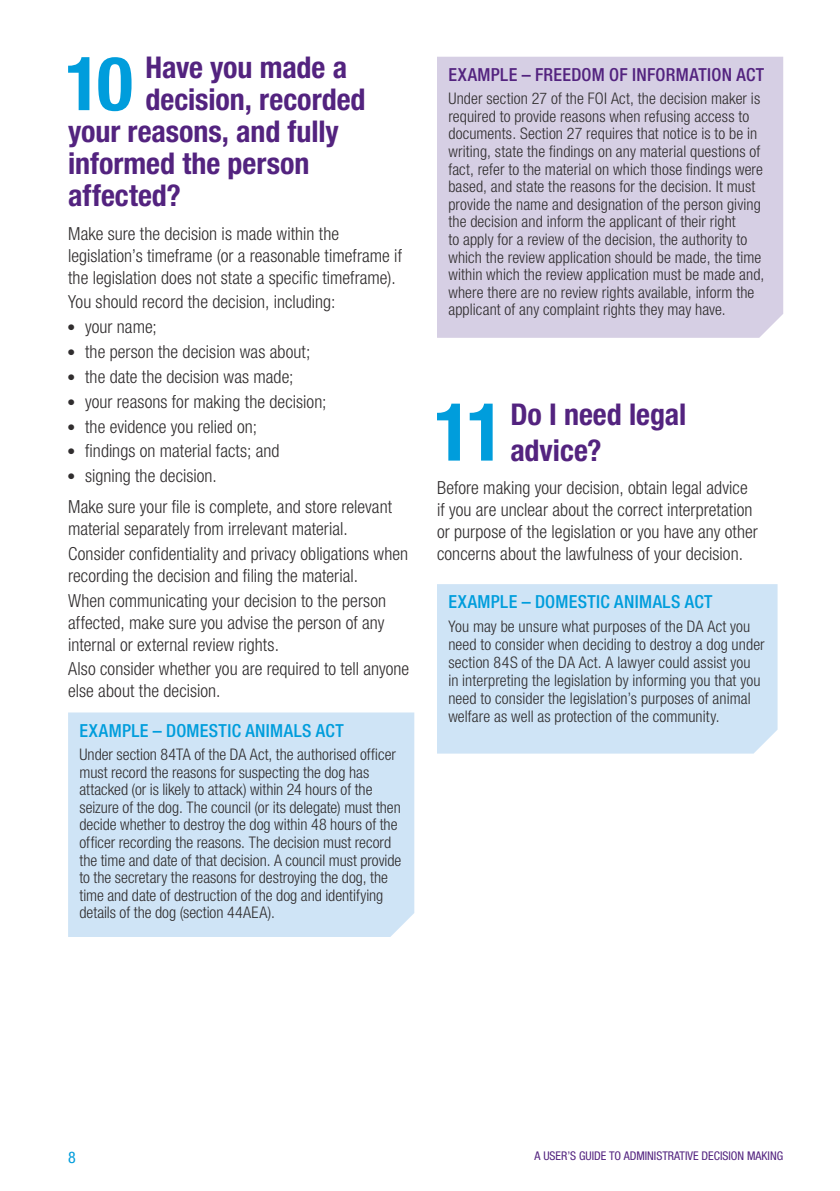
<style>
.page{position:relative;width:840px;height:1191px;background:#fff}
.page>*{position:absolute;margin:0;border:0;box-sizing:border-box;transform-origin:0 0}
.t1{font:700 condensed 80.4px "Helvetica Neue LT Std";color:#009ddc}
.t2{font:700 condensed 74.8px "Helvetica Neue LT Std";color:#009ddc}
.t3{font:700 condensed 30px/36px "Helvetica Neue LT Std";color:#53237f}
.t4{font:300 condensed 18px/22px "Helvetica Neue LT Std";letter-spacing:.005em;color:#302d2e}
.t5{font:500 condensed 18px "Helvetica Neue LT Std";letter-spacing:.02em;color:#009ddc}
.t6{font:500 condensed 18px "Helvetica Neue LT Std";letter-spacing:.015em;color:#53237f}
.t7{font:300 condensed 16px/17.6px "Helvetica Neue LT Std";letter-spacing:.005em;color:#302d2e}
.t8{font:condensed 16px "Helvetica Neue LT Std";color:#009ddc}
.t9{font:condensed 12px "Helvetica Neue LT Std";color:#53237f}
</style>
<div class="page">
<div style="left:68px;top:712px;width:346px;height:225px;background:#cfe4f6"></div>
<div style="left:437px;top:57px;width:345px;height:281px;background:#d6cfe4"></div>
<div style="left:437px;top:584px;width:340px;height:169px;background:#cfe4f6"></div>
<h2 class="t2" style="left:65px;top:38px;width:69px">10</h2>
<h3 class="t3" style="left:145px;top:49px;width:203px">Have you made a</h3>
<h3 class="t3" style="left:145px;top:81px;width:221px">decision, recorded</h3>
<h3 class="t3" style="left:68px;top:113px;width:272px">your reasons, and fully</h3>
<h3 class="t3" style="left:68px;top:145px;width:243px">informed the person</h3>
<h3 class="t3" style="left:68px;top:177px;width:114px">affected?</h3>
<p class="t4" style="left:68px;top:222px;width:335px">Make sure the decision is made within the legislation’s timeframe (or a reasonable timeframe if the legislation does not state a specific timeframe).</p>
<p class="t4" style="left:68px;top:291px;width:268px">You should record the decision, including:</p>
<p class="t4" style="left:68px;top:316px;width:90px">● your name;</p>
<p class="t4" style="left:68px;top:340px;width:244px">● the person the decision was about;</p>
<p class="t4" style="left:68px;top:365px;width:227px">● the date the decision was made;</p>
<p class="t4" style="left:68px;top:390px;width:260px">● your reasons for making the decision;</p>
<p class="t4" style="left:68px;top:415px;width:190px">● the evidence you relied on;</p>
<p class="t4" style="left:68px;top:440px;width:213px">● findings on material facts; and</p>
<p class="t4" style="left:68px;top:460px;width:325px;line-height:30.6px">● signing the decision.<br>Make sure your file is complete, and store relevant</p>
<p class="t4" style="left:68px;top:516px;width:341px;line-height:24.8px">material separately from irrelevant material.<br>Consider confidentiality and privacy obligations when</p>
<p class="t4" style="left:68px;top:563px;width:319px;line-height:24.8px">recording the decision and filing the material.<br>When communicating your decision to the person</p>
<p class="t4" style="left:68px;top:611px;width:318px">affected, make sure you advise the person of any internal or external review rights.</p>
<p class="t4" style="left:68px;top:658px;width:342px">Also consider whether you are required to tell anyone else about the decision.</p>
<p class="t5" style="left:79px;top:719px;width:265px">EXAMPLE – DOMESTIC ANIMALS ACT</p>
<p class="t7" style="left:79px;top:745px;width:323px">Under section 84TA of the DA Act, the authorised officer must record the reasons for suspecting the dog has attacked (or is likely to attack) within 24 hours of the seizure of the dog. The council (or its delegate) must then decide whether to destroy the dog within 48 hours of the officer recording the reasons. The decision must record the time and date of that decision. A council must provide to the secretary the reasons for destroying the dog, the time and date of destruction of the dog and identifying details of the dog (section 44AEA).</p>
<p class="t6" style="left:448px;top:64px;width:317px">EXAMPLE – FREEDOM OF INFORMATION ACT</p>
<p class="t7" style="left:448px;top:90px;width:317px">Under section 27 of the FOI Act, the decision maker is required to provide reasons when refusing access to documents. Section 27 requires that notice is to be in writing, state the findings on any material questions of fact, refer to the material on which those findings were based, and state the reasons for the decision. It must provide the name and designation of the person giving the decision and inform the applicant of their right<br>to apply for a review of the decision, the authority to which the review application should be made, the time within which the review application must be made and, where there are no review rights available, inform the applicant of any complaint rights they may have.</p>
<h1 class="t1" style="left:433px;top:383px;width:73px">11</h1>
<h3 class="t3" style="left:510px;top:395px;width:177px">Do I need legal advice?</h3>
<p class="t4" style="left:437px;top:476px;width:322px">Before making your decision, obtain legal advice if you are unclear about the correct interpretation or purpose of the legislation or you have any other concerns about the lawfulness of your decision.</p>
<p class="t5" style="left:448px;top:591px;width:265px">EXAMPLE – DOMESTIC ANIMALS ACT</p>
<p class="t7" style="left:448px;top:617px;width:318px">You may be unsure what purposes of the DA Act you need to consider when deciding to destroy a dog under section 84S of the DA Act. A lawyer could assist you in interpreting the legislation by informing you that you need to consider the legislation’s purposes of animal welfare as well as protection of the community.</p>
<p class="t8" style="left:68px;top:1147px;width:9px">8</p>
<p class="t9" style="left:534px;top:1148px;width:249px">A USER’S GUIDE TO ADMINISTRATIVE DECISION MAKING</p>
</div>
